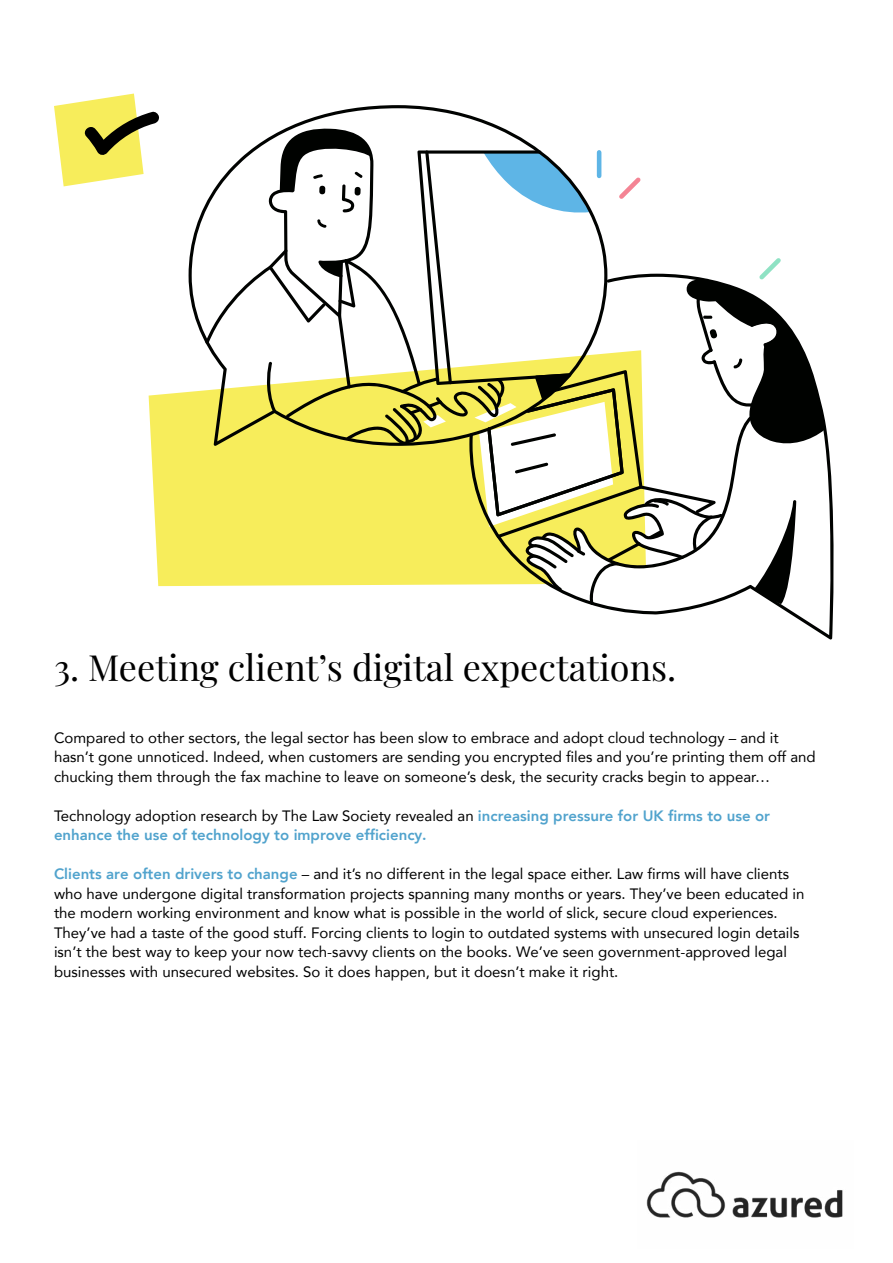
<style>
.page{position:relative;width:893px;height:1263px;background:#fff}
.page>*{position:absolute;margin:0;border:0;box-sizing:border-box;transform-origin:0 0}
.t1{font:36px "Playfair Display";color:#000}
.t2{font:15px/19.5px "Avenir";color:#000}
.t3{font:800 15px/19.5px "Avenir";color:#51a3cd}
.s1{font-weight:400;color:#000}
.s2{font-weight:800;color:#51a3cd}
</style>
<div class="page">
<img style="left:646px;top:1171px;width:197px;height:47px">
<svg style="left:149px;top:391px;width:56px;height:195px;background:#f7ee6c"></svg>
<svg style="left:592px;top:421px;width:242px;height:218px"></svg>
<svg style="left:189px;top:105px;width:314px;height:341px"></svg>
<svg style="left:205px;top:128px;width:620px;height:477px"></svg>
<svg style="left:54px;top:94px;width:105px;height:92px"></svg>
<h1 class="t1" style="left:54px;top:639px;width:624px">3. Meeting client’s digital expectations.</h1>
<p class="t2" style="left:54px;top:727px;width:763px">Compared to other sectors, the legal sector has been slow to embrace and adopt cloud technology – and it hasn’t gone unnoticed. Indeed, when customers are sending you encrypted files and you’re printing them off and chucking them through the fax machine to leave on someone’s desk, the security cracks begin to appear…</p>
<p class="t3" style="left:54px;top:806px;width:718px"><span class="s1">Technology adoption research by The Law Society revealed an</span> increasing pressure for UK firms to use or enhance the use of technology to improve efficiency.</p>
<p class="t2" style="left:54px;top:864px;width:752px"><span class="s2">Clients are often drivers to change</span> – and it’s no different in the legal space either. Law firms will have clients who have undergone digital transformation projects spanning many months or years. They’ve been educated in the modern working environment and know what is possible in the world of slick, secure cloud experiences.<br>They’ve had a taste of the good stuff. Forcing clients to login to outdated systems with unsecured login details isn’t the best way to keep your now tech-savvy clients on the books. We’ve seen government-approved legal businesses with unsecured websites. So it does happen, but it doesn’t make it right.</p>
</div>
